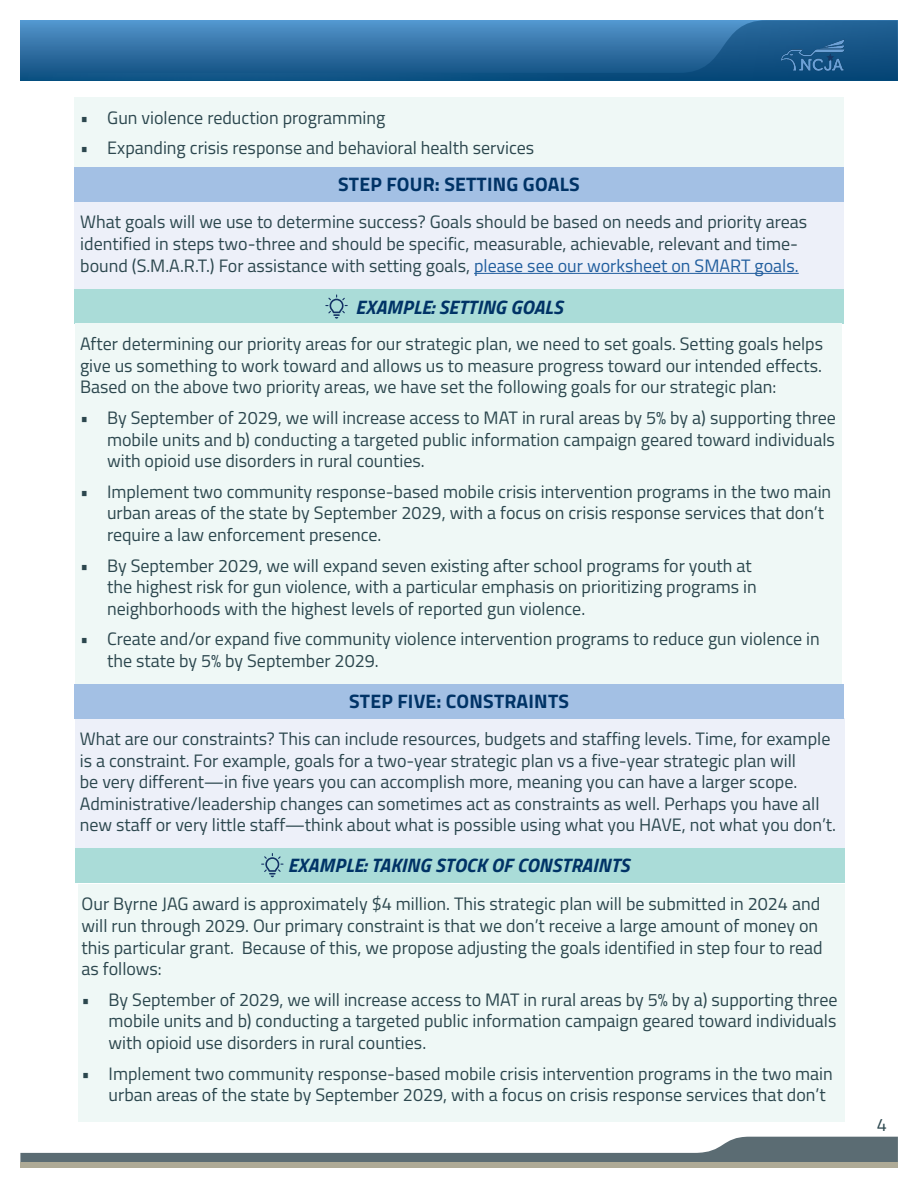
<style>
.page{position:relative;width:918px;height:1188px;background:#fff}
.page>*{position:absolute;margin:0;border:0;box-sizing:border-box;transform-origin:0 0}
.t1{font:italic 700 19.5px "Titillium Web";letter-spacing:.01em;color:#036}
.t2{font:700 19.5px "Titillium Web";letter-spacing:.01em;color:#036}
.t3{font:18px/21.6px "Titillium Web";color:#2c474e}
.s1{color:#215e9e}
</style>
<div class="page">
<svg style="left:20px;top:1137px;width:878px;height:26px"></svg>
<svg style="left:20px;top:20px;width:878px;height:60px"></svg>
<div style="left:20px;top:1163px;width:878px;height:5px;background:#aeaa96"></div>
<img style="left:780px;top:38px;width:67px;height:34px">
<div style="left:79px;top:884px;width:766px;height:237px;background:#eff8f6"></div>
<div style="left:76px;top:718px;width:769px;height:130px;background:#edf0f9"></div>
<div style="left:74px;top:97px;width:770px;height:70px;background:#eff8f6"></div>
<div style="left:74px;top:167px;width:770px;height:35px;background:#a3c0e4"></div>
<div style="left:74px;top:202px;width:770px;height:88px;background:#edf0f9"></div>
<hr style="left:474px;top:273px;width:325px;height:1px;background:#215e9e">
<div style="left:74px;top:290px;width:770px;height:34px;background:#aadcd8"></div>
<div style="left:76px;top:324px;width:766px;height:360px;background:#eff8f6"></div>
<div style="left:74px;top:684px;width:769px;height:35px;background:#a3c0e4"></div>
<div style="left:76px;top:848px;width:769px;height:34px;background:#aadcd8"></div>
<svg style="left:325px;top:294px;width:23px;height:25px"></svg>
<svg style="left:261px;top:853px;width:23px;height:24px"></svg>
<p class="t3" style="left:80px;top:106px;width:307px">• Gun violence reduction programming</p>
<p class="t3" style="left:80px;top:136px;width:455px">• Expanding crisis response and behavioral health services</p>
<p class="t2" style="left:338px;top:169px;width:243px">STEP FOUR: SETTING GOALS</p>
<p class="t3" style="left:80px;top:211px;width:729px">What goals will we use to determine success? Goals should be based on needs and priority areas identified in steps two-three and should be specific, measurable, achievable, relevant and time&shy;bound (S.M.A.R.T.) For assistance with setting goals, <span class="s1">please see our worksheet on SMART goals.</span></p>
<p class="t1" style="left:355px;top:292px;width:209px">EXAMPLE: SETTING GOALS</p>
<p class="t3" style="left:80px;top:332px;width:745px;text-align:justify">After determining our priority areas for our strategic plan, we need to set goals. Setting goals helps give us something to work toward and allows us to measure progress toward our intended effects.<br>Based on the above two priority areas, we have set the following goals for our strategic plan:</p>
<p class="t3" style="left:107px;top:406px;width:730px;text-align:justify;text-indent:-27px">• By September of 2029, we will increase access to MAT in rural areas by 5% by a) supporting three mobile units and b) conducting a targeted public information campaign geared toward individuals with opioid use disorders in rural counties.</p>
<p class="t3" style="left:107px;top:480px;width:726px;text-indent:-27px">• Implement two community response-based mobile crisis intervention programs in the two main urban areas of the state by September 2029, with a focus on crisis response services that don’t require a law enforcement presence.</p>
<p class="t3" style="left:107px;top:554px;width:651px;text-indent:-27px">• By September 2029, we will expand seven existing after school programs for youth at the highest risk for gun violence, with a particular emphasis on prioritizing programs in neighborhoods with the highest levels of reported gun violence.</p>
<p class="t3" style="left:107px;top:627px;width:714px;text-indent:-27px">• Create and/or expand five community violence intervention programs to reduce gun violence in the state by 5% by September 2029.</p>
<h2 class="t2" style="left:349px;top:686px;width:221px">STEP FIVE: CONSTRAINTS</h2>
<p class="t3" style="left:80px;top:727px;width:758px">What are our constraints? This can include resources, budgets and staffing levels. Time, for example is a constraint. For example, goals for a two-year strategic plan vs a five-year strategic plan will<br>be very different—in five years you can accomplish more, meaning you can have a larger scope.<br>Administrative/leadership changes can sometimes act as constraints as well. Perhaps you have all new staff or very little staff—think about what is possible using what you HAVE, not what you don’t.</p>
<p class="t1" style="left:288px;top:850px;width:343px">EXAMPLE: TAKING STOCK OF CONSTRAINTS</p>
<p class="t3" style="left:82px;top:892px;width:743px">Our Byrne JAG award is approximately $4 million. This strategic plan will be submitted in 2024 and will run through 2029. Our primary constraint is that we don’t receive a large amount of money on this particular grant. Because of this, we propose adjusting the goals identified in step four to read as follows:</p>
<p class="t3" style="left:109px;top:988px;width:730px;text-align:justify;text-indent:-27px">• By September of 2029, we will increase access to MAT in rural areas by 5% by a) supporting three mobile units and b) conducting a targeted public information campaign geared toward individuals with opioid use disorders in rural counties.</p>
<p class="t3" style="left:109px;top:1062px;width:726px;text-indent:-27px">• Implement two community response-based mobile crisis intervention programs in the two main urban areas of the state by September 2029, with a focus on crisis response services that don’t</p>
<p class="t3" style="left:877px;top:1113px;width:12px">4</p>
</div>
